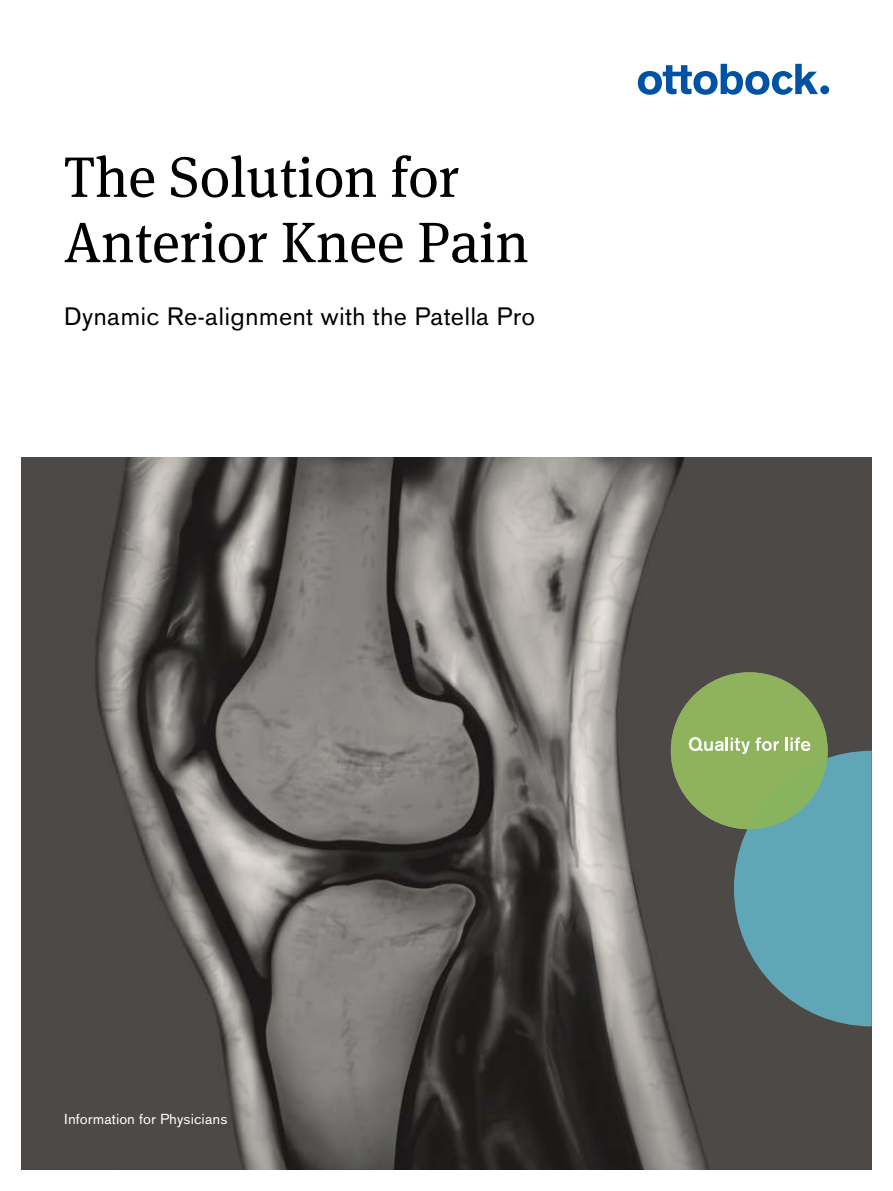
<style>
.page{position:relative;width:893px;height:1191px;background:#fff}
.page>*{position:absolute;margin:0;border:0;box-sizing:border-box;transform-origin:0 0}
.t1{font:57px/65.2px "OBO Serif";color:#000}
.t2{font:24.75px "OBO Sans";letter-spacing:.005em;color:#000}
.t3{font:14.25px "OBO Sans";color:#fff}
</style>
<div class="page">
<img style="left:21px;top:458px;width:851px;height:711px">
<div style="left:671px;top:672px;width:157px;height:157px;background:#8fb35c;border-radius:50%"></div>
<svg style="left:689px;top:737px;width:183px;height:289px"></svg>
<div style="left:820px;top:85px;width:9px;height:9px;background:#0052a4;border-radius:50%"></div>
<svg style="left:638px;top:64px;width:180px;height:31px"></svg>
<h1 class="t1" style="left:64px;top:145px;width:467px">The Solution for<br>Anterior Knee Pain</h1>
<p class="t2" style="left:64px;top:302px;width:473px">Dynamic Re-alignment with the Patella Pro</p>
<p class="t3" style="left:64px;top:1110px;width:165px">Information for Physicians</p>
</div>
